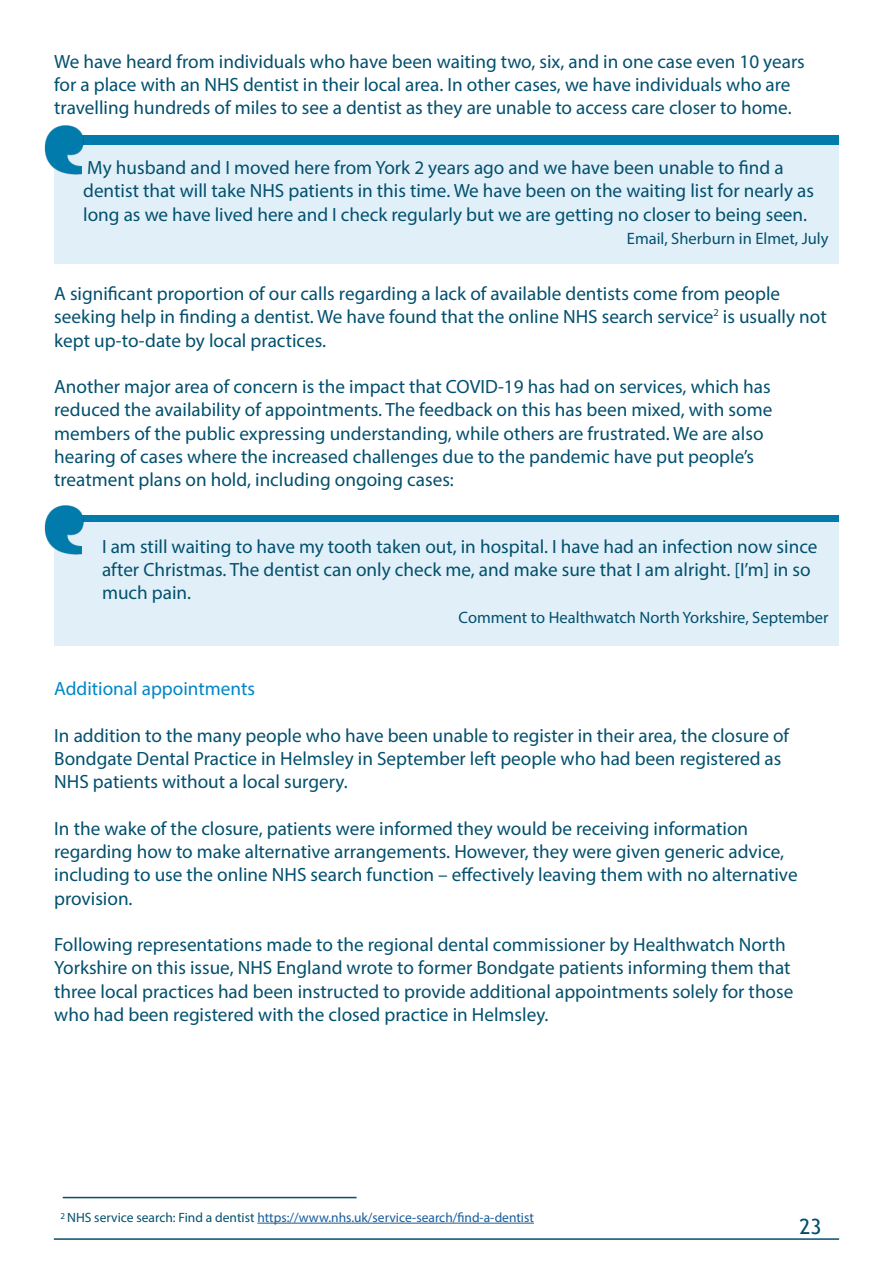
<style>
.page{position:relative;width:893px;height:1263px;background:#fff}
.page>*{position:absolute;margin:0;border:0;box-sizing:border-box;transform-origin:0 0}
.t1{font:21px "Trebuchet MS";color:#004f6b}
.t2{font:19.2px/23.2px "Myriad Pro";color:#03506e}
.t3{font:19.2px "Myriad Pro";color:#0086c6}
.t4{font:16.5px "Myriad Pro";color:#03506e}
.Title_-_62pt_pink_bo{font:13.5px "Myriad Pro";color:#175d9e}
.s1{color:#03506e}
</style>
<div class="page">
<hr style="left:54px;top:1238px;width:785px;height:2px;background:#03506e">
<hr style="left:63px;top:1197px;width:294px;height:1px;background:#03506e">
<hr style="left:257px;top:1223px;width:277px;height:1px;background:#175d9e">
<div style="left:54px;top:521px;width:785px;height:125px;background:#e1f0f8"></div>
<div style="left:54px;top:515px;width:785px;height:6px;background:#007bac"></div>
<div style="left:54px;top:136px;width:785px;height:128px;background:#e1f0f8"></div>
<div style="left:54px;top:136px;width:785px;height:9px;background:#007bac"></div>
<img style="left:44px;top:505px;width:44px;height:50px">
<img style="left:44px;top:125px;width:44px;height:50px">
<p class="t2" style="left:54px;top:49px;width:752px">We have heard from individuals who have been waiting two, six, and in one case even 10 years for a place with an NHS dentist in their local area. In other cases, we have individuals who are travelling hundreds of miles to see a dentist as they are unable to access care closer to home.</p>
<p class="t2" style="left:83px;top:156px;width:732px">My husband and I moved here from York 2 years ago and we have been unable to find a dentist that will take NHS patients in this time. We have been on the waiting list for nearly as long as we have lived here and I check regularly but we are getting no closer to being seen.</p>
<p class="t4" style="left:627px;top:228px;width:203px">Email, Sherburn in Elmet, July</p>
<p class="t2" style="left:54px;top:282px;width:774px">A significant proportion of our calls regarding a lack of available dentists come from people seeking help in finding a dentist. We have found that the online NHS search service<sup>2</sup> is usually not kept up-to-date by local practices.</p>
<p class="t2" style="left:54px;top:375px;width:718px">Another major area of concern is the impact that COVID-19 has had on services, which has</p>
<p class="t2" style="left:54px;top:398px;width:720px">reduced the availability of appointments. The feedback on this has been mixed, with some</p>
<p class="t2" style="left:54px;top:421px;width:711px">members of the public expressing understanding, while others are frustrated. We are also</p>
<p class="t2" style="left:54px;top:444px;width:701px">hearing of cases where the increased challenges due to the pandemic have put people’s</p>
<p class="t2" style="left:54px;top:468px;width:401px">treatment plans on hold, including ongoing cases:</p>
<p class="t2" style="left:102px;top:534px;width:717px">I am still waiting to have my tooth taken out, in hospital. I have had an infection now since after Christmas. The dentist can only check me, and make sure that I am alright. [I’m] in so much pain.</p>
<p class="t4" style="left:459px;top:607px;width:371px">Comment to Healthwatch North Yorkshire, September</p>
<p class="t3" style="left:54px;top:677px;width:202px">Additional appointments</p>
<p class="t2" style="left:54px;top:723px;width:736px">In addition to the many people who have been unable to register in their area, the closure of</p>
<p class="t2" style="left:54px;top:747px;width:729px">Bondgate Dental Practice in Helmsley in September left people who had been registered as</p>
<p class="t2" style="left:54px;top:770px;width:295px">NHS patients without a local surgery.</p>
<p class="t2" style="left:54px;top:816px;width:695px">In the wake of the closure, patients were informed they would be receiving information</p>
<p class="t2" style="left:54px;top:840px;width:731px">regarding how to make alternative arrangements. However, they were given generic advice,</p>
<p class="t2" style="left:54px;top:863px;width:745px">including to use the online NHS search function – effectively leaving them with no alternative</p>
<p class="t2" style="left:54px;top:886px;width:80px">provision.</p>
<p class="t2" style="left:54px;top:933px;width:733px">Following representations made to the regional dental commissioner by Healthwatch North</p>
<p class="t2" style="left:54px;top:956px;width:738px">Yorkshire on this issue, NHS England wrote to former Bondgate patients informing them that</p>
<p class="t2" style="left:54px;top:979px;width:741px">three local practices had been instructed to provide additional appointments solely for those</p>
<p class="t2" style="left:54px;top:1002px;width:496px">who had been registered with the closed practice in Helmsley.</p>
<p class="Title_-_62pt_pink_bo" style="left:61px;top:1209px;width:475px"><sup>2</sup> <span class="s1">NHS service search: Find a dentist</span> https://www.nhs.uk/service-search/find-a-dentist</p>
<p class="t1" style="left:799px;top:1213px;width:24px">23</p>
</div>
